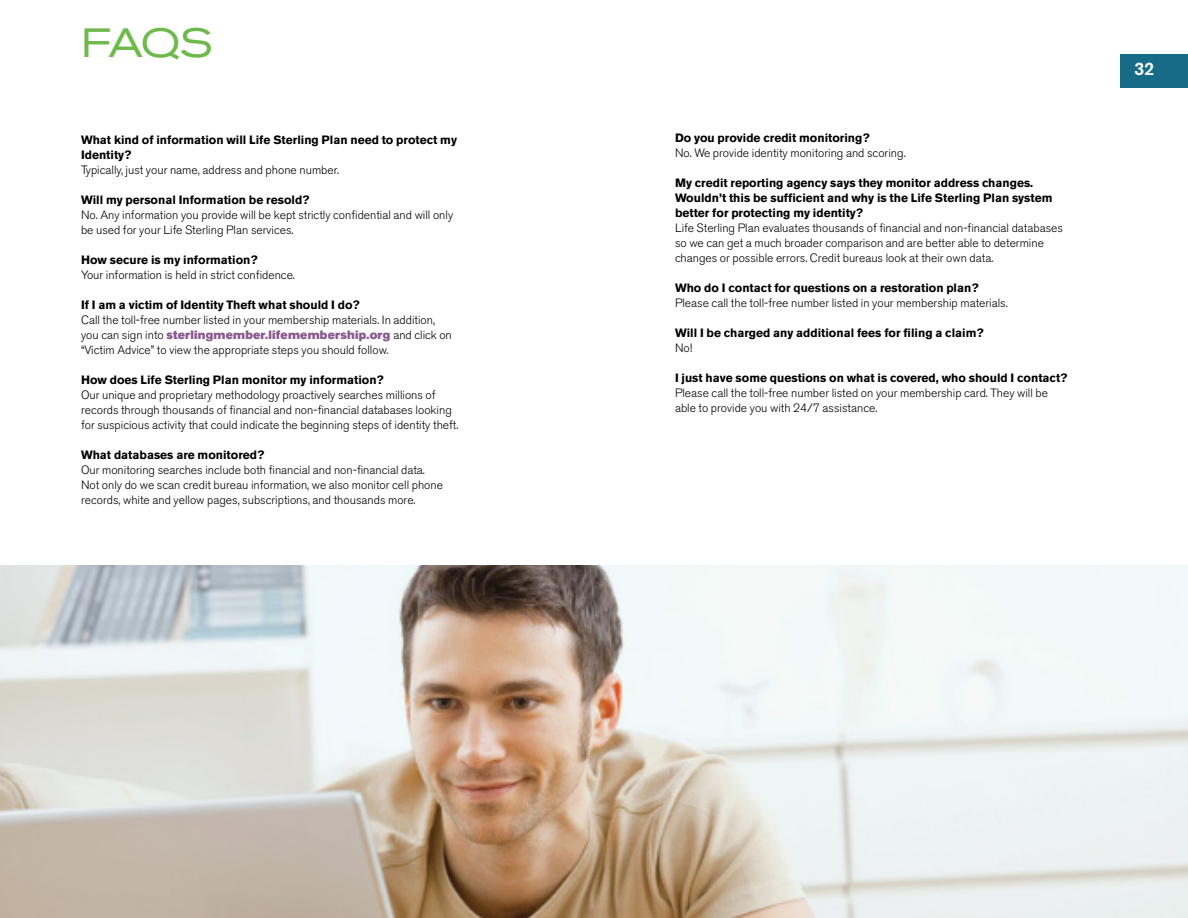
<style>
.page{position:relative;width:1188px;height:918px;background:#fff}
.page>*{position:absolute;margin:0;border:0;box-sizing:border-box;transform-origin:0 0}
.t1{font:expanded 40.5px "Akzidenz Grotesk BE";color:#6dba4a}
.t2{font:500 18px "Akzidenz Grotesk BE";color:#fff}
.t3{font:300 12px/15px "Akzidenz Grotesk BE";color:#000}
.t4{font:700 12px/15px "Akzidenz Grotesk BE";color:#000}
.t5{font:12px "Akzidenz Grotesk BE Super";letter-spacing:.02em;color:#895a8e}
.s1{font-family:"Akzidenz Grotesk BE";font-weight:300;color:#000}
</style>
<div class="page">
<img style="left:0;top:566px;width:1188px;height:352px">
<div style="left:1120px;top:54px;width:68px;height:34px;background:#176b87"></div>
<h1 class="t1" style="left:81px;top:20px;width:134px">FAQS</h1>
<p class="t4" style="left:81px;top:132px;width:378px">What kind of information will Life Sterling Plan need to protect my<br>Identity?</p>
<p class="t3" style="left:81px;top:163px;width:260px">Typically, just your name, address and phone number.</p>
<p class="t4" style="left:81px;top:192px;width:230px">Will my personal Information be resold?</p>
<p class="t3" style="left:81px;top:208px;width:374px">No. Any information you provide will be kept strictly confidential and will only be used for your Life Sterling Plan services.</p>
<p class="t4" style="left:81px;top:252px;width:178px">How secure is my information?</p>
<p class="t3" style="left:81px;top:268px;width:215px">Your information is held in strict confidence.</p>
<p class="t4" style="left:81px;top:297px;width:280px">If I am a victim of Identity Theft what should I do?</p>
<p class="t3" style="left:81px;top:313px;width:356px">Call the toll-free number listed in your membership materials. In addition,</p>
<p class="t5" style="left:81px;top:328px;width:372px"><span class="s1">you can sign into</span> sterlingmember.lifemembership.org <span class="s1">and click on</span></p>
<p class="t3" style="left:81px;top:343px;width:309px">“Victim Advice” to view the appropriate steps you should follow.</p>
<p class="t4" style="left:81px;top:372px;width:304px">How does Life Sterling Plan monitor my information?</p>
<p class="t3" style="left:81px;top:388px;width:379px">Our unique and proprietary methodology proactively searches millions of records through thousands of financial and non-financial databases looking for suspicious activity that could indicate the beginning steps of identity theft.</p>
<p class="t4" style="left:81px;top:447px;width:185px">What databases are monitored?</p>
<p class="t3" style="left:81px;top:463px;width:364px">Our monitoring searches include both financial and non-financial data.<br>Not only do we scan credit bureau information, we also monitor cell phone records, white and yellow pages, subscriptions, and thousands more.</p>
<p class="t4" style="left:675px;top:130px;width:196px">Do you provide credit monitoring?</p>
<p class="t3" style="left:675px;top:145px;width:232px">No. We provide identity monitoring and scoring.</p>
<p class="t4" style="left:675px;top:175px;width:379px">My credit reporting agency says they monitor address changes.<br>Wouldn’t this be sufficient and why is the Life Sterling Plan system better for protecting my identity?</p>
<p class="t3" style="left:675px;top:220px;width:389px">Life Sterling Plan evaluates thousands of financial and non-financial databases so we can get a much broader comparison and are better able to determine changes or possible errors. Credit bureaus look at their own data.</p>
<p class="t4" style="left:675px;top:280px;width:305px">Who do I contact for questions on a restoration plan?</p>
<p class="t3" style="left:675px;top:295px;width:334px">Please call the toll-free number listed in your membership materials.</p>
<p class="t4" style="left:675px;top:325px;width:310px">Will I be charged any additional fees for filing a claim?</p>
<p class="t3" style="left:675px;top:340px;width:19px">No!</p>
<p class="t4" style="left:675px;top:370px;width:394px">I just have some questions on what is covered, who should I contact?</p>
<p class="t3" style="left:675px;top:385px;width:375px">Please call the toll-free number listed on your membership card. They will be able to provide you with 24/7 assistance.</p>
<h2 class="t2" style="left:1134px;top:58px;width:22px">32</h2>
</div>
